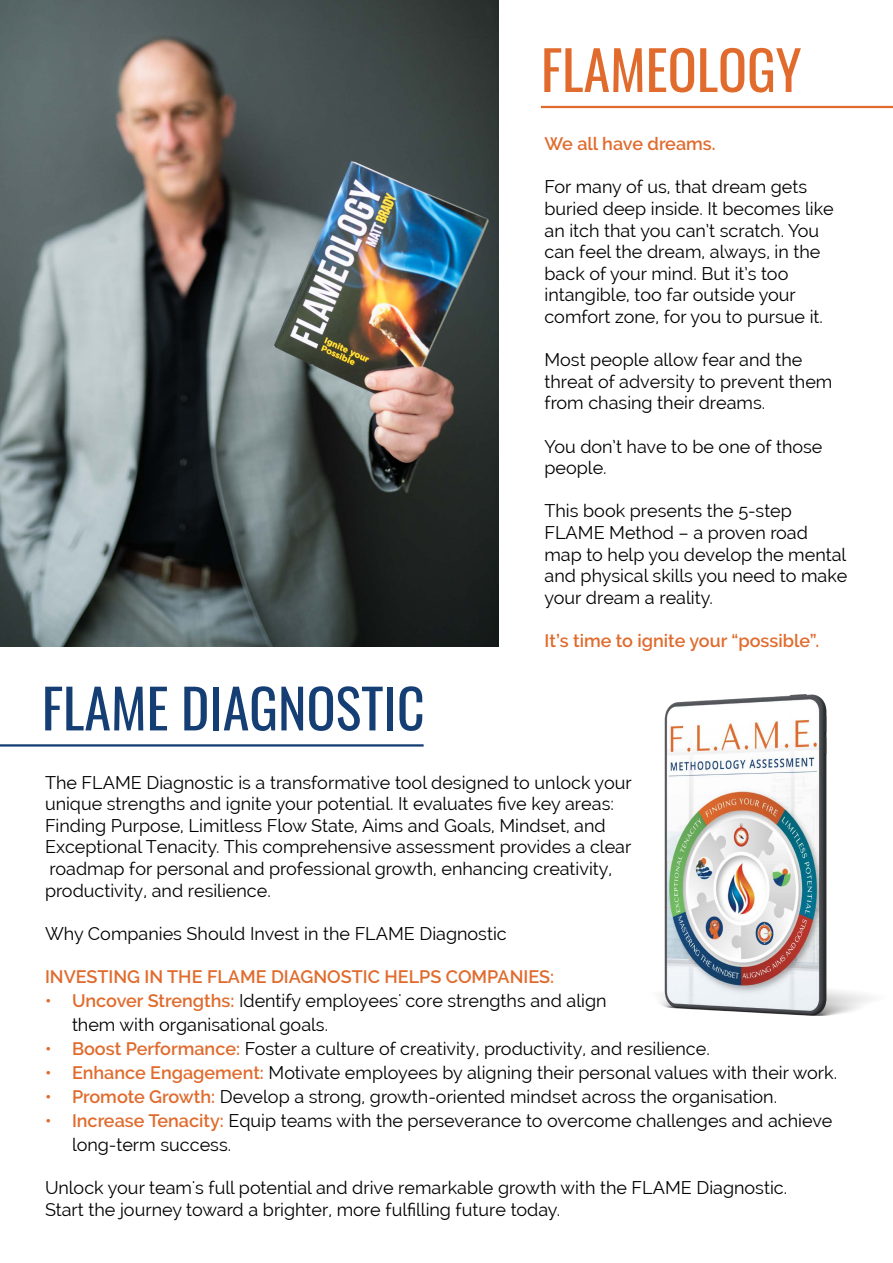
<style>
.page{position:relative;width:893px;height:1263px;background:#fff}
.page>*{position:absolute;margin:0;border:0;box-sizing:border-box;transform-origin:0 0}
.t1{font:54px "Oswald";color:#153f74}
.t2{font:54px "Oswald";color:#e06b2d}
.t3{font:18px/21.6px "Raleway";color:#000}
.t4{font:600 18px "Raleway";color:#e06b2d}
.s1{font-weight:600;color:#e06b2d}
</style>
<div class="page">
<hr style="left:0;top:744px;width:424px;height:2px;background:#153f74">
<hr style="left:541px;top:106px;width:352px;height:2px;background:#e06b2d">
<img style="left:0;top:0;width:498px;height:646px">
<img style="left:661px;top:694px;width:210px;height:322px">
<h1 class="t2" style="left:541px;top:22px;width:262px">FLAMEOLOGY</h1>
<h1 class="t1" style="left:42px;top:660px;width:384px">FLAME DIAGNOSTIC</h1>
<p class="t4" style="left:544px;top:133px;width:173px">We all have dreams.</p>
<p class="t3" style="left:544px;top:176px;width:291px">For many of us, that dream gets buried deep inside. It becomes like an itch that you can’t scratch. You can feel the dream, always, in the back of your mind. But it’s too intangible, too far outside your comfort zone, for you to pursue it.</p>
<p class="t3" style="left:544px;top:349px;width:289px">Most people allow fear and the threat of adversity to prevent them from chasing their dreams.</p>
<p class="t3" style="left:544px;top:435px;width:280px">You don’t have to be one of those people.</p>
<p class="t3" style="left:544px;top:500px;width:304px">This book presents the 5-step<br>FLAME Method – a proven road map to help you develop the mental and physical skills you need to make your dream a reality.</p>
<p class="t4" style="left:544px;top:630px;width:276px">It’s time to ignite your “possible”.</p>
<p class="t3" style="left:45px;top:771px;width:588px">The FLAME Diagnostic is a transformative tool designed to unlock your unique strengths and ignite your potential. It evaluates five key areas:<br>Finding Purpose, Limitless Flow State, Aims and Goals, Mindset, and Exceptional Tenacity. This comprehensive assessment provides a clear roadmap for personal and professional growth, enhancing creativity, productivity, and resilience.</p>
<p class="t3" style="left:45px;top:923px;width:463px">Why Companies Should Invest in the FLAME Diagnostic</p>
<p class="t4" style="left:45px;top:966px;width:511px">INVESTING IN THE FLAME DIAGNOSTIC HELPS COMPANIES:</p>
<p class="t3" style="left:72px;top:988px;width:536px;line-height:24px;text-indent:-27px"><span class="s1">• Uncover Strengths:</span> Identify employees' core strengths and align them with organisational goals.</p>
<p class="t3" style="left:45px;top:1038px;width:666px"><span class="s1">• Boost Performance:</span> Foster a culture of creativity, productivity, and resilience.</p>
<p class="t3" style="left:45px;top:1062px;width:794px"><span class="s1">• Enhance Engagement:</span> Motivate employees by aligning their personal values with their work.</p>
<p class="t3" style="left:45px;top:1086px;width:734px"><span class="s1">• Promote Growth:</span> Develop a strong, growth-oriented mindset across the organisation.</p>
<p class="t3" style="left:72px;top:1108px;width:762px;line-height:24px;text-indent:-27px"><span class="s1">• Increase Tenacity:</span> Equip teams with the perseverance to overcome challenges and achieve long-term success.</p>
<p class="t3" style="left:45px;top:1177px;width:744px">Unlock your team's full potential and drive remarkable growth with the FLAME Diagnostic.<br>Start the journey toward a brighter, more fulfilling future today.</p>
</div>
